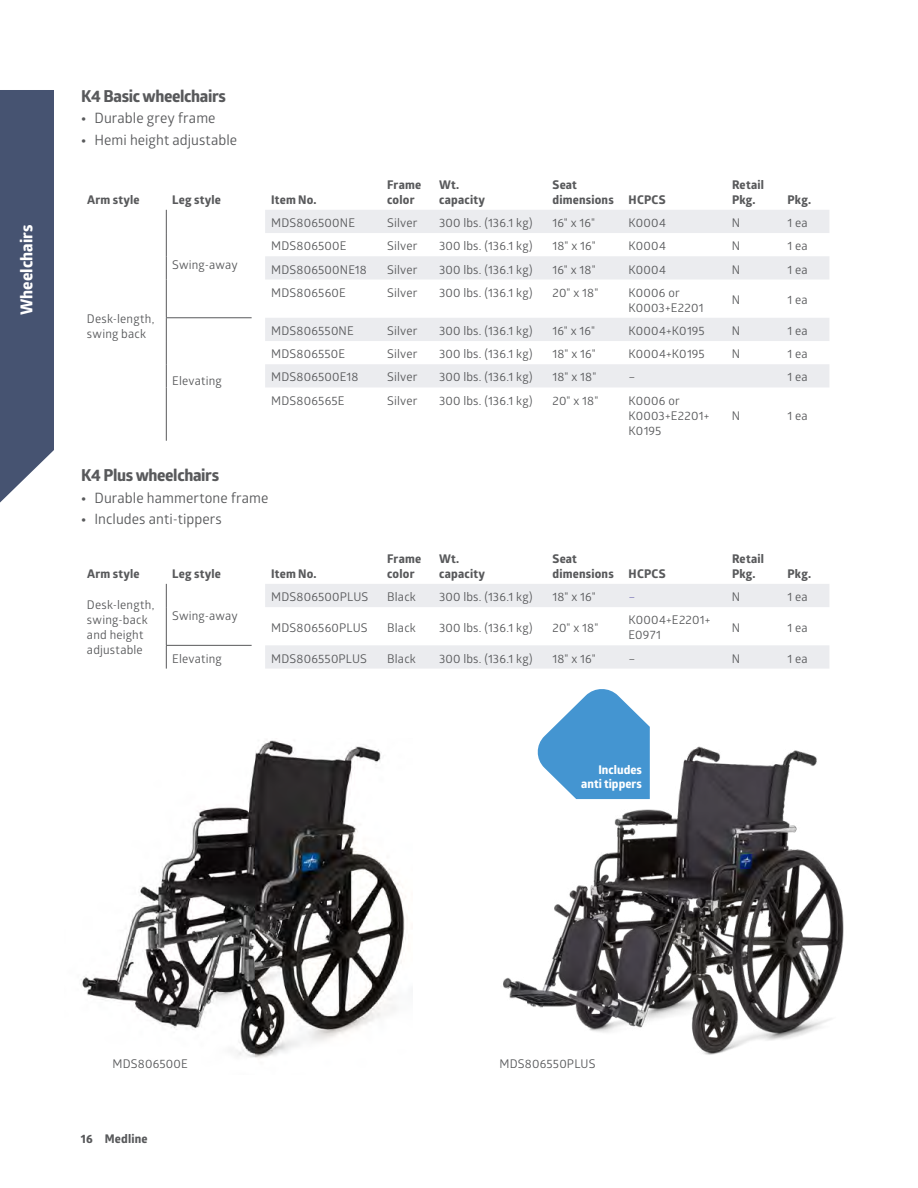
<style>
.page{position:relative;width:918px;height:1188px;background:#fff}
.page>*{position:absolute;margin:0;border:0;box-sizing:border-box;transform-origin:0 0}
.t1{font:800 16.5px "Glober";letter-spacing:-.02em;color:#58595b}
.t2{font:800 16.5px "Glober";letter-spacing:.005em;color:#fff}
.t3{font:14.25px "Glober";letter-spacing:.005em;color:#58595b}
.t4{font:12px/15px "Glober";letter-spacing:.015em;color:#58595b}
.t5{font:800 12px/15px "Glober";letter-spacing:.015em;color:#58595b}
.t6{font:800 12px/13.5px "Glober";color:#fff;text-align:right}
.t7{font:12px "Glober";color:#7b76b7}
.s1{font-weight:800}
</style>
<div class="page">
<div style="left:0;top:90px;width:54px;height:413px;background:#465371"></div>
<svg style="left:265px;top:210px;width:564px;height:177px;fill:#edeef1"></svg>
<svg style="left:166px;top:210px;width:1px;height:70px"></svg>
<hr style="left:166px;top:280px;width:1px;height:37px;background:#58595b">
<hr style="left:166px;top:317px;width:86px;height:1px;background:#58595b">
<svg style="left:166px;top:318px;width:1px;height:69px"></svg>
<hr style="left:166px;top:387px;width:1px;height:54px;background:#58595b">
<svg style="left:265px;top:584px;width:564px;height:85px;fill:#ebecef"></svg>
<svg style="left:166px;top:584px;width:1px;height:23px"></svg>
<hr style="left:166px;top:607px;width:1px;height:38px;background:#58595b">
<hr style="left:166px;top:645px;width:86px;height:1px;background:#58595b">
<svg style="left:166px;top:646px;width:1px;height:23px"></svg>
<img style="left:81px;top:740px;width:325px;height:318px">
<img style="left:503px;top:746px;width:341px;height:309px">
<svg style="left:536px;top:689px;width:114px;height:110px"></svg>
<h1 class="t2" style="left:15px;top:315px;width:92px;rotate:-90deg">Wheelchairs</h1>
<h1 class="t1" style="left:81px;top:84px;width:146px">K4 Basic wheelchairs</h1>
<p class="t3" style="left:81px;top:108px;width:136px"><span class="s1">•</span> Durable grey frame</p>
<p class="t3" style="left:81px;top:130px;width:158px"><span class="s1">•</span> Hemi height adjustable</p>
<p class="t5" style="left:87px;top:192px;width:54px">Arm style</p>
<p class="t5" style="left:172px;top:192px;width:50px">Leg style</p>
<p class="t5" style="left:271px;top:192px;width:47px">Item No.</p>
<p class="t5" style="left:387px;top:177px;width:36px">Frame color</p>
<p class="t5" style="left:439px;top:177px;width:47px">Wt. capacity</p>
<p class="t5" style="left:552px;top:177px;width:115px">Seat<br>dimensions HCPCS</p>
<p class="t5" style="left:732px;top:177px;width:33px">Retail<br>Pkg.</p>
<p class="t5" style="left:788px;top:192px;width:25px">Pkg.</p>
<p class="t4" style="left:87px;top:311px;width:69px">Desk-length, swing back</p>
<p class="t4" style="left:172px;top:257px;width:67px">Swing-away</p>
<p class="t4" style="left:172px;top:373px;width:51px">Elevating</p>
<p class="t4" style="left:271px;top:215px;width:85px">MDS806500NE</p>
<p class="t4" style="left:387px;top:215px;width:32px">Silver</p>
<p class="t4" style="left:439px;top:215px;width:95px">300 lbs. (136.1 kg)</p>
<p class="t4" style="left:552px;top:215px;width:44px">16" x 16"</p>
<p class="t4" style="left:629px;top:215px;width:39px">K0004</p>
<p class="t4" style="left:732px;top:215px;width:10px">N</p>
<p class="t4" style="left:787px;top:215px;width:22px">1 ea</p>
<p class="t4" style="left:271px;top:238px;width:77px">MDS806500E</p>
<p class="t4" style="left:387px;top:238px;width:32px">Silver</p>
<p class="t4" style="left:439px;top:238px;width:95px">300 lbs. (136.1 kg)</p>
<p class="t4" style="left:552px;top:238px;width:45px">18" x 16"</p>
<p class="t4" style="left:629px;top:238px;width:39px">K0004</p>
<p class="t4" style="left:732px;top:238px;width:10px">N</p>
<p class="t4" style="left:787px;top:238px;width:22px">1 ea</p>
<p class="t4" style="left:271px;top:261px;width:97px">MDS806500NE18</p>
<p class="t4" style="left:387px;top:261px;width:32px">Silver</p>
<p class="t4" style="left:439px;top:261px;width:95px">300 lbs. (136.1 kg)</p>
<p class="t4" style="left:552px;top:261px;width:45px">16" x 18"</p>
<p class="t4" style="left:629px;top:261px;width:39px">K0004</p>
<p class="t4" style="left:732px;top:261px;width:10px">N</p>
<p class="t4" style="left:787px;top:261px;width:22px">1 ea</p>
<p class="t4" style="left:271px;top:284px;width:76px">MDS806560E</p>
<p class="t4" style="left:387px;top:284px;width:32px">Silver</p>
<p class="t4" style="left:439px;top:284px;width:95px">300 lbs. (136.1 kg)</p>
<p class="t4" style="left:552px;top:284px;width:47px">20" x 18"</p>
<p class="t4" style="left:629px;top:284px;width:76px">K0006 or<br>K0003+E2201</p>
<p class="t4" style="left:732px;top:292px;width:10px">N</p>
<p class="t4" style="left:787px;top:292px;width:22px">1 ea</p>
<p class="t4" style="left:271px;top:323px;width:84px">MDS806550NE</p>
<p class="t4" style="left:387px;top:323px;width:32px">Silver</p>
<p class="t4" style="left:439px;top:323px;width:95px">300 lbs. (136.1 kg)</p>
<p class="t4" style="left:552px;top:323px;width:44px">16" x 16"</p>
<p class="t4" style="left:629px;top:323px;width:78px">K0004+K0195</p>
<p class="t4" style="left:732px;top:323px;width:10px">N</p>
<p class="t4" style="left:787px;top:323px;width:22px">1 ea</p>
<p class="t4" style="left:271px;top:346px;width:76px">MDS806550E</p>
<p class="t4" style="left:387px;top:346px;width:32px">Silver</p>
<p class="t4" style="left:439px;top:346px;width:95px">300 lbs. (136.1 kg)</p>
<p class="t4" style="left:552px;top:346px;width:45px">18" x 16"</p>
<p class="t4" style="left:629px;top:346px;width:78px">K0004+K0195</p>
<p class="t4" style="left:732px;top:346px;width:10px">N</p>
<p class="t4" style="left:787px;top:346px;width:22px">1 ea</p>
<p class="t4" style="left:271px;top:369px;width:89px">MDS806500E18</p>
<p class="t4" style="left:387px;top:369px;width:32px">Silver</p>
<p class="t4" style="left:439px;top:369px;width:95px">300 lbs. (136.1 kg)</p>
<p class="t4" style="left:552px;top:369px;width:45px">18" x 18"</p>
<p class="t4" style="left:629px;top:369px;width:9px">–</p>
<p class="t4" style="left:787px;top:369px;width:22px">1 ea</p>
<p class="t4" style="left:271px;top:392px;width:75px">MDS806565E</p>
<p class="t4" style="left:387px;top:392px;width:32px">Silver</p>
<p class="t4" style="left:439px;top:392px;width:95px">300 lbs. (136.1 kg)</p>
<p class="t4" style="left:552px;top:392px;width:47px">20" x 18"</p>
<p class="t4" style="left:629px;top:392px;width:82px">K0006 or<br>K0003+E2201+<br>K0195</p>
<p class="t4" style="left:732px;top:407px;width:10px">N</p>
<p class="t4" style="left:787px;top:407px;width:22px">1 ea</p>
<h1 class="t1" style="left:81px;top:464px;width:140px">K4 Plus wheelchairs</h1>
<p class="t3" style="left:81px;top:488px;width:189px"><span class="s1">•</span> Durable hammertone frame</p>
<p class="t3" style="left:81px;top:509px;width:142px"><span class="s1">•</span> Includes anti-tippers</p>
<p class="t5" style="left:87px;top:566px;width:54px">Arm style</p>
<p class="t5" style="left:172px;top:566px;width:50px">Leg style</p>
<p class="t5" style="left:271px;top:566px;width:47px">Item No.</p>
<p class="t5" style="left:387px;top:551px;width:36px">Frame color</p>
<p class="t5" style="left:439px;top:551px;width:47px">Wt. capacity</p>
<p class="t5" style="left:552px;top:551px;width:115px">Seat<br>dimensions HCPCS</p>
<p class="t5" style="left:732px;top:551px;width:33px">Retail<br>Pkg.</p>
<p class="t5" style="left:788px;top:566px;width:25px">Pkg.</p>
<p class="t4" style="left:271px;top:589px;width:99px">MDS806500PLUS</p>
<p class="t4" style="left:387px;top:589px;width:30px">Black</p>
<p class="t4" style="left:439px;top:589px;width:95px">300 lbs. (136.1 kg)</p>
<p class="t4" style="left:552px;top:589px;width:45px">18" x 16"</p>
<p class="t7" style="left:629px;top:588px;width:9px">–</p>
<p class="t4" style="left:732px;top:589px;width:10px">N</p>
<p class="t4" style="left:787px;top:589px;width:22px">1 ea</p>
<p class="t4" style="left:271px;top:620px;width:98px">MDS806560PLUS</p>
<p class="t4" style="left:387px;top:620px;width:30px">Black</p>
<p class="t4" style="left:439px;top:620px;width:95px">300 lbs. (136.1 kg)</p>
<p class="t4" style="left:552px;top:620px;width:47px">20" x 18"</p>
<p class="t4" style="left:629px;top:612px;width:83px">K0004+E2201+<br>E0971</p>
<p class="t4" style="left:732px;top:620px;width:10px">N</p>
<p class="t4" style="left:787px;top:620px;width:22px">1 ea</p>
<p class="t4" style="left:87px;top:597px;width:69px">Desk-length, swing-back and height adjustable</p>
<p class="t4" style="left:172px;top:608px;width:67px">Swing-away</p>
<p class="t4" style="left:172px;top:650px;width:51px">Elevating</p>
<p class="t4" style="left:271px;top:650px;width:97px">MDS806550PLUS</p>
<p class="t4" style="left:387px;top:650px;width:30px">Black</p>
<p class="t4" style="left:439px;top:650px;width:95px">300 lbs. (136.1 kg)</p>
<p class="t4" style="left:552px;top:650px;width:45px">18" x 16"</p>
<p class="t4" style="left:629px;top:650px;width:9px">–</p>
<p class="t4" style="left:732px;top:650px;width:10px">N</p>
<p class="t4" style="left:787px;top:650px;width:22px">1 ea</p>
<p class="t6" style="left:581px;top:763px;width:62px">Includes anti tippers</p>
<p class="t4" style="left:112px;top:1055px;width:77px">MDS806500E</p>
<p class="t4" style="left:500px;top:1055px;width:97px">MDS806550PLUS</p>
<p class="t5" style="left:81px;top:1132px;width:68px">16 Medline</p>
</div>
